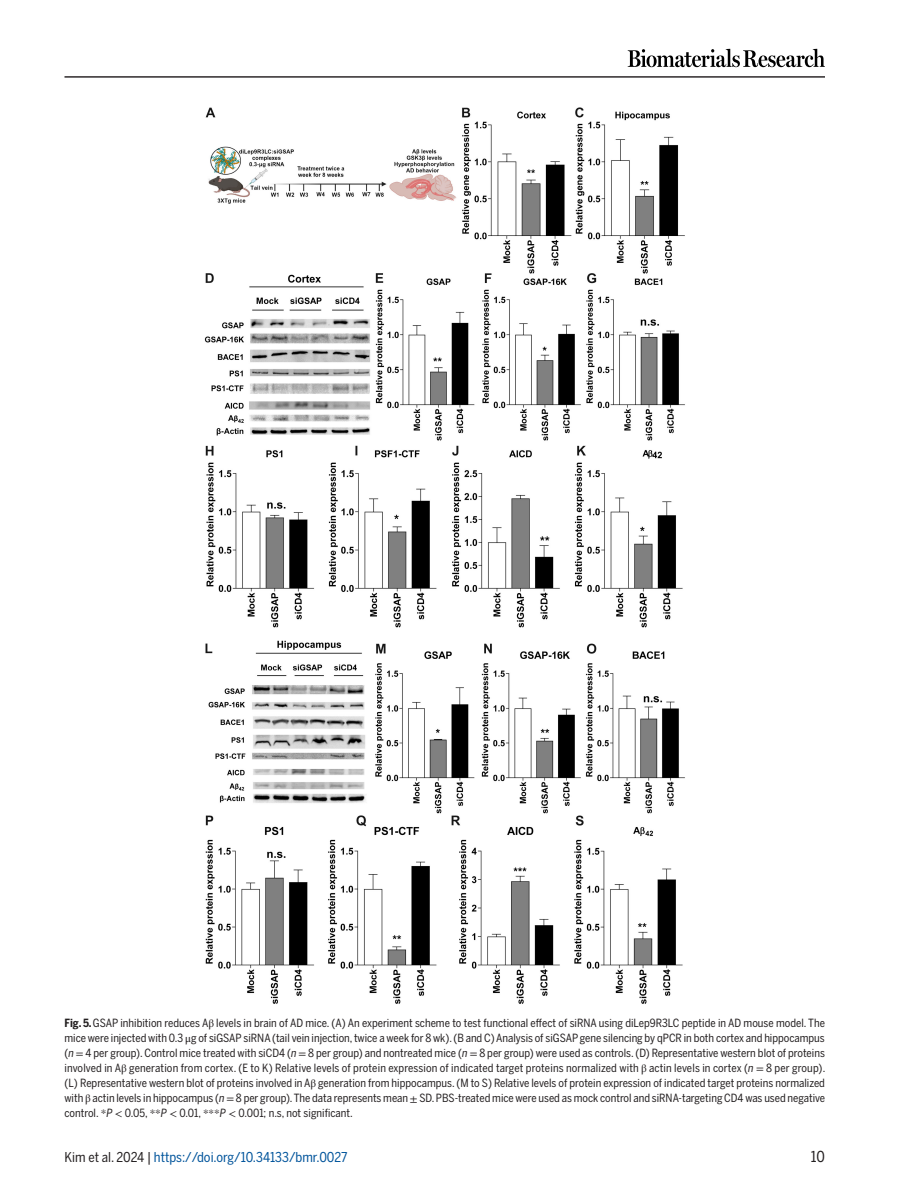
<style>
.page{position:relative;width:900px;height:1200px;background:#fff}
.page>*{position:absolute;margin:0;border:0;box-sizing:border-box;transform-origin:0 0}
.t1{font:15px "Benton Sans Cond";color:#231f20}
.t2{font:13.5px "Benton Sans Cond";color:#00549b}
.t3{font:11.25px/15px "Benton Sans Cond";color:#231f20;text-align:justify}
.s1{font-weight:700}
.s2{font-family:"STIX"}
.s3{font-family:"Benton Sans Condensed";font-style:italic}
.s4{color:#231f20}
</style>
<div class="page">
<hr style="left:64px;top:76px;width:761px;height:2px;background:#231f20">
<svg style="left:628px;top:49px;width:197px;height:18px"></svg>
<img style="left:204px;top:108px;width:481px;height:896px">
<p class="t3" style="left:64px;top:1016px;width:762px"><span class="s1">Fig. 5.</span> GSAP inhibition reduces A<span class="s2">β</span> levels in brain of AD mice. (A) An experiment scheme to test functional effect of siRNA using diLep9R3LC peptide in AD mouse model. The mice were injected with 0.3 <span class="s2">μ</span>g of siGSAP siRNA (tail vein injection, twice a week for 8 wk). (B and C) Analysis of siGSAP gene silencing by qPCR in both cortex and hippocampus (<span class="s3">n</span> <span class="s2">=</span> 4 per group). Control mice treated with siCD4 (<span class="s3">n</span> <span class="s2">=</span> 8 per group) and nontreated mice (<span class="s3">n</span> <span class="s2">=</span> 8 per group) were used as controls. (D) Representative western blot of proteins involved in A<span class="s2">β</span> generation from cortex. (E to K) Relative levels of protein expression of indicated target proteins normalized with <span class="s2">β</span> actin levels in cortex (<span class="s3">n</span> <span class="s2">=</span> 8 per group). (L) Representative western blot of proteins involved in A<span class="s2">β</span> generation from hippocampus. (M to S) Relative levels of protein expression of indicated target proteins normalized with <span class="s2">β</span> actin levels in hippocampus (<span class="s3">n</span><span class="s2">=</span> 8 per group). The data represents mean <span class="s2">±</span> SD. PBS-treated mice were used as mock control and siRNA-targeting CD4 was used negative control. <span class="s2">*</span><span class="s3">P</span> <span class="s2">&lt;</span> 0.05, <span class="s2">**</span><span class="s3">P</span> <span class="s2">&lt;</span> 0.01, <span class="s2">***</span><span class="s3">P</span> <span class="s2">&lt;</span> 0.001; n.s, not significant.</p>
<p class="t2" style="left:64px;top:1149px;width:284px"><span class="s4">Kim et al. 2024 |</span> https://doi.org/10.34133/bmr.0027</p>
<h1 class="t1" style="left:811px;top:1147px;width:16px">10</h1>
</div>
